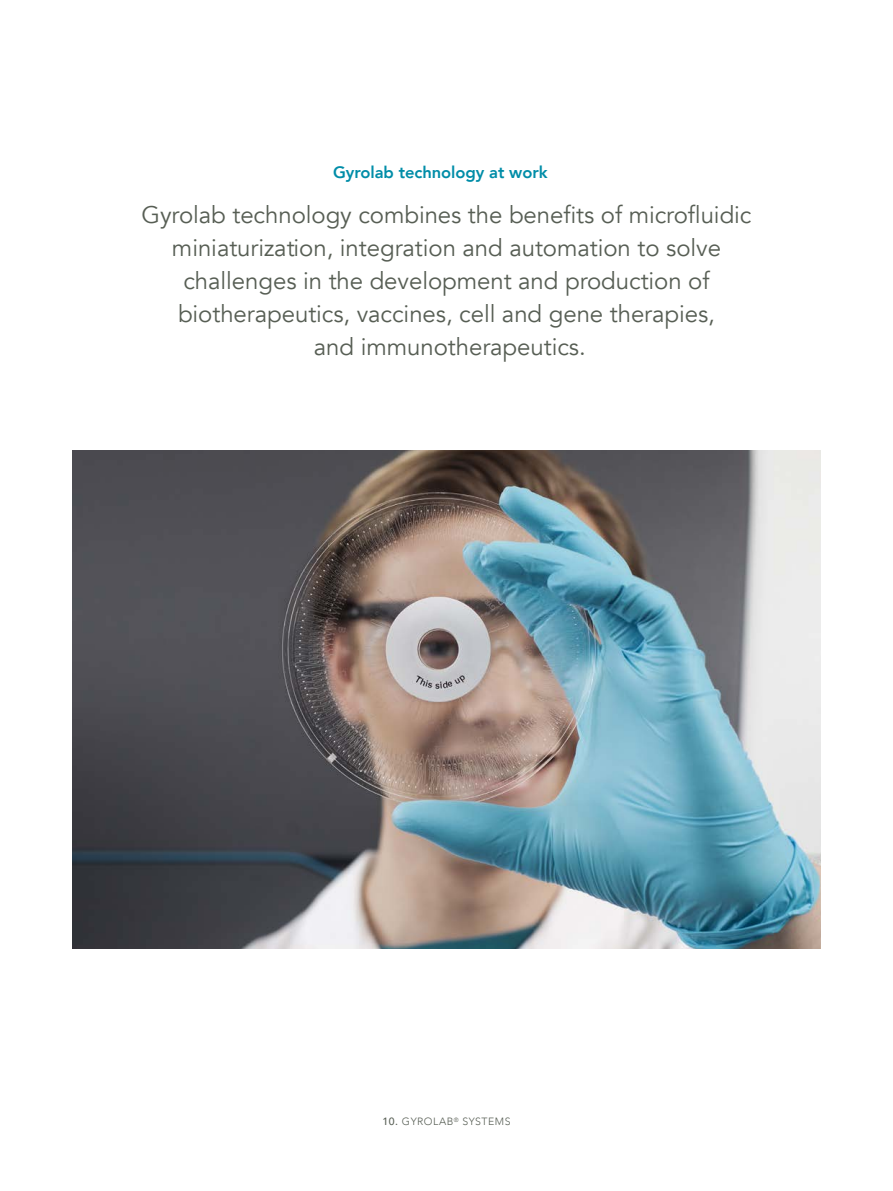
<style>
.page{position:relative;width:893px;height:1191px;background:#fff}
.page>*{position:absolute;margin:0;border:0;box-sizing:border-box;transform-origin:0 0}
.t1{font:24px/33px "Avenir";letter-spacing:-.005em;color:#575e54;text-align:center}
.Sub_Headline_alt{font:800 16.5px "Avenir";letter-spacing:-.005em;color:#008da8}
.t2{font:300 10.5px "Avenir";letter-spacing:.05em;color:#575e54}
.s1{font-weight:500}
</style>
<div class="page">
<img style="left:73px;top:450px;width:747px;height:498px">
<p class="Sub_Headline_alt" style="left:333px;top:159px;width:216px">Gyrolab technology at work</p>
<p class="t1" style="left:141px;top:198px;width:612px">Gyrolab technology combines the benefits of microfluidic miniaturization, integration and automation to solve</p>
<p class="t1" style="left:183px;top:264px;width:528px">challenges in the development and production of</p>
<p class="t1" style="left:178px;top:297px;width:538px">biotherapeutics, vaccines, cell and gene therapies, and immunotherapeutics.</p>
<p class="t2" style="left:382px;top:1115px;width:130px"><span class="s1">10.</span> GYROLAB<sup>®</sup> SYSTEMS</p>
</div>
